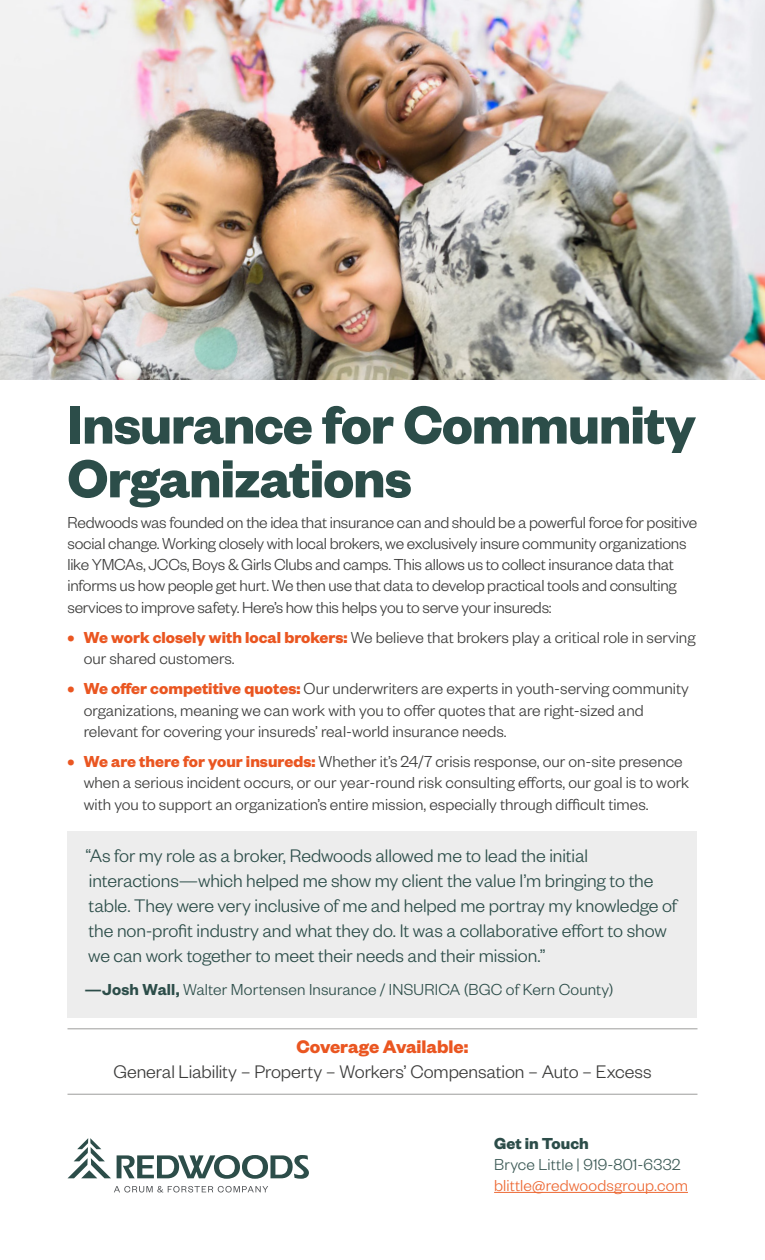
<style>
.page{position:relative;width:765px;height:1260px;background:#fff}
.page>*{position:absolute;margin:0;border:0;box-sizing:border-box;transform-origin:0 0}
.t1{font:700 58.75px/53.8px "Founders Grotesk";letter-spacing:-.015em;color:#2c4d49}
.t2{font:300 20px/25px "Founders Grotesk";letter-spacing:-.005em;color:#2c4d49}
.t3{font:300 20px "Founders Grotesk";letter-spacing:-.005em;color:#3c3c3b}
.t4{font:700 20px "Founders Grotesk";color:#ea5621}
.t5{font:300 17.5px/21.2px "Founders Grotesk";letter-spacing:-.01em;color:#3c3c3b}
.t6{font:300 17.5px "Founders Grotesk";letter-spacing:.01em;color:#2c4d49}
.t7{font:300 17.5px "Founders Grotesk";letter-spacing:.005em;color:#ed6934}
.t8{font:300 17.5px "Founders Grotesk";letter-spacing:.01em;color:#3e5b57}
.t9{font:700 17.5px "Founders Grotesk";color:#2c4d49}
.s1{font-weight:700;color:#ea5621}
.s2{font-weight:600}
</style>
<div class="page">
<svg style="left:117px;top:1155px;width:192px;height:24px"></svg>
<svg style="left:68px;top:1138px;width:43px;height:40px"></svg>
<svg style="left:114px;top:1186px;width:154px;height:6px"></svg>
<img style="left:0;top:0;width:765px;height:380px">
<div style="left:68px;top:832px;width:630px;height:186px;background:#ededed"></div>
<hr style="left:494px;top:1192px;width:194px;height:1px;background:#ed6934">
<hr style="left:68px;top:1094px;width:630px;height:1px;background:#9d9d9c">
<hr style="left:68px;top:1029px;width:630px;height:1px;background:#9d9d9c">
<h1 class="t1" style="left:68px;top:395px;width:630px">Insurance for Community<br>Organizations</h1>
<p class="t5" style="left:68px;top:511px;width:631px">Redwoods was founded on the idea that insurance can and should be a powerful force for positive social change. Working closely with local brokers, we exclusively insure community organizations like YMCAs, JCCs, Boys &amp; Girls Clubs and camps. This allows us to collect insurance data that informs us how people get hurt. We then use that data to develop practical tools and consulting services to improve safety. Here’s how this helps you to serve your insureds:</p>
<p class="t5" style="left:84px;top:626px;width:613px;text-indent:-16px"><span class="s1">• We work closely with local brokers:</span> We believe that brokers play a critical role in serving our shared customers.</p>
<p class="t5" style="left:84px;top:677px;width:607px;text-indent:-16px"><span class="s1">• We offer competitive quotes:</span> Our underwriters are experts in youth-serving community organizations, meaning we can work with you to offer quotes that are right-sized and relevant for covering your insureds’ real-world insurance needs.</p>
<p class="t5" style="left:84px;top:750px;width:607px;text-indent:-16px"><span class="s1">• We are there for your insureds:</span> Whether it’s 24/7 crisis response, our on-site presence when a serious incident occurs, or our year-round risk consulting efforts, our goal is to work with you to support an organization’s entire mission, especially through difficult times.</p>
<p class="t2" style="left:86px;top:842px;width:593px">“As for my role as a broker, Redwoods allowed me to lead the initial interactions—which helped me show my client the value I’m bringing to the table. They were very inclusive of me and helped me portray my knowledge of the non-profit industry and what they do. It was a collaborative effort to show we can work together to meet their needs and their mission.”</p>
<p class="t6" style="left:84px;top:978px;width:531px"><span class="s2">—Josh Wall,</span> Walter Mortensen Insurance / INSURICA (BGC of Kern County)</p>
<p class="t4" style="left:296px;top:1033px;width:174px">Coverage Available:</p>
<p class="t3" style="left:113px;top:1059px;width:540px">General Liability – Property – Workers’ Compensation – Auto – Excess</p>
<p class="t9" style="left:494px;top:1132px;width:96px">Get in Touch</p>
<p class="t8" style="left:494px;top:1154px;width:188px">Bryce Little | 919-801-6332</p>
<p class="t7" style="left:494px;top:1175px;width:195px">blittle@redwoodsgroup.com</p>
</div>
